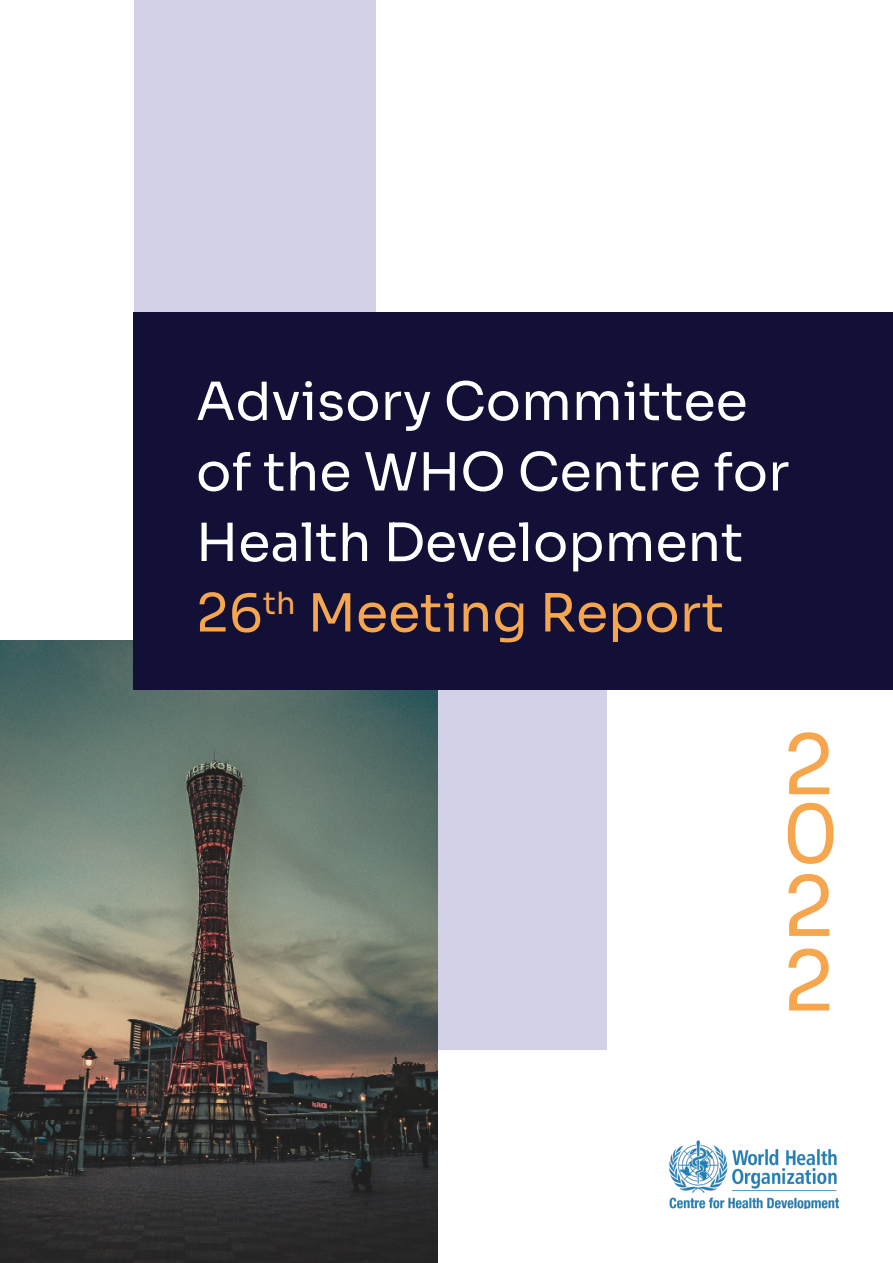
<style>
.page{position:relative;width:893px;height:1263px;background:#fff}
.page>*{position:absolute;margin:0;border:0;box-sizing:border-box;transform-origin:0 0}
.t1{font:82.5px/141.6px "Sora";color:#f6a64f}
.t2{font:79.5px "Sora";color:#f6a64f;scale:.96 1}
.t3{font:52.5px/70.5px "Sora";color:#fff}
.s1{color:#f6a64f}
</style>
<div class="page">
<img style="left:669px;top:1140px;width:170px;height:69px">
<div style="left:437px;top:640px;width:170px;height:409px;background:#d2d1e8"></div>
<div style="left:134px;top:0;width:242px;height:640px;background:#d2d1e8"></div>
<img style="left:0;top:640px;width:437px;height:623px">
<div style="left:134px;top:312px;width:759px;height:378px;background:#121037"></div>
<p class="t3" style="left:196px;top:361px;width:595px">Advisory Committee of the WHO Centre for<br>Health Development<br><span class="s1">26</span><sup>th</sup> <span class="s1">Meeting Report</span></p>
<h1 class="t1" style="left:783px;top:686px;width:52px">2<br>2</h1>
<h1 class="t1" style="left:783px;top:903px;width:52px">2</h1>
<h2 class="t2" style="left:782px;top:769px;width:61px">0</h2>
</div>
